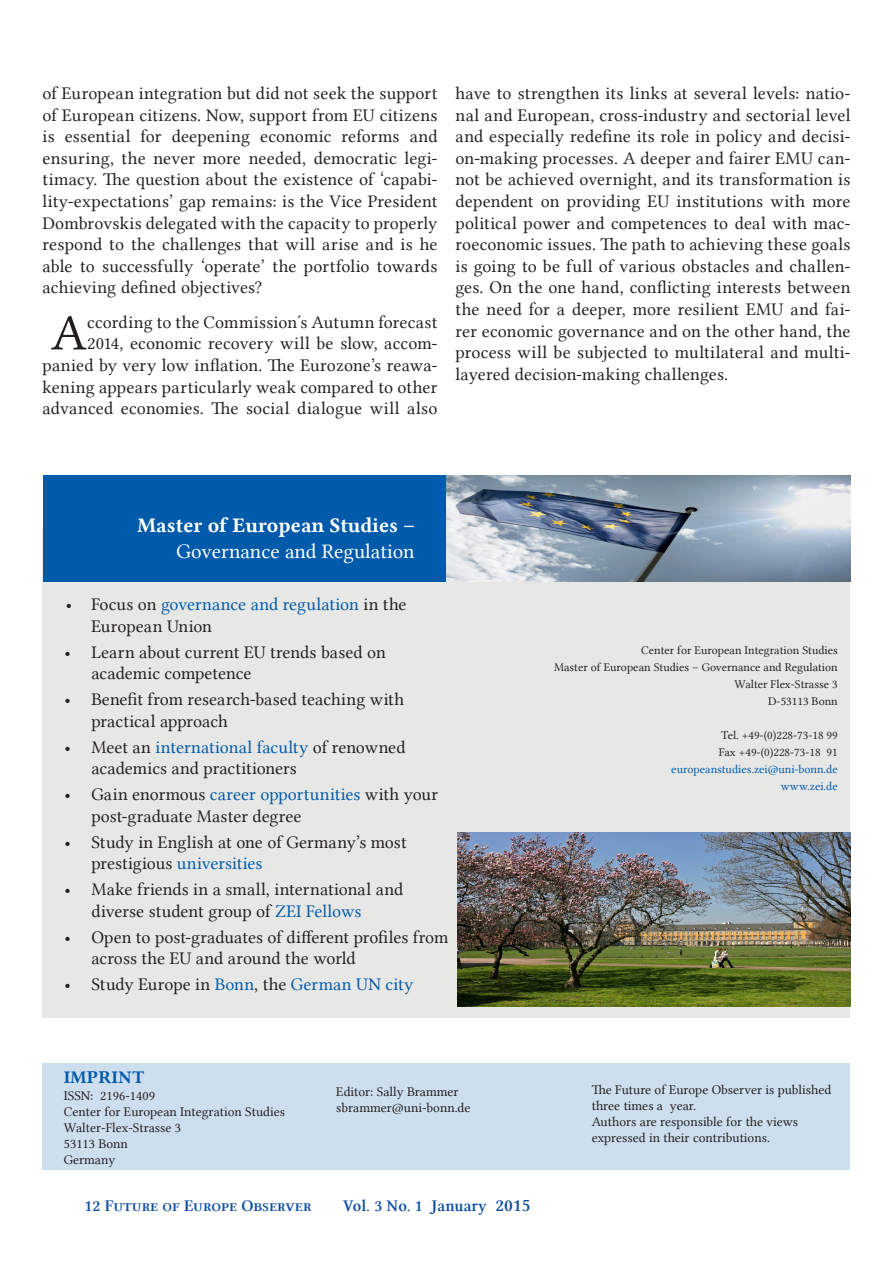
<style>
.page{position:relative;width:893px;height:1263px;background:#fff}
.page>*{position:absolute;margin:0;border:0;box-sizing:border-box;transform-origin:0 0}
.t1{font:51.45px "Lin Libertine";color:#231f20}
.Headline_Titel_Weiß{font:21px "Lin Libertine B";color:#fff}
.Subheadline_Titel_We{font:21px "Lin Libertine";color:#fff}
.t2{font:18px/21.6px "Lin Libertine";letter-spacing:.005em;color:#231f20}
.t3{font:18px "Lin Libertine B";letter-spacing:.02em;color:#015aaa}
.t4{font:16.5px "Lin Libertine Z";color:#0d4da1}
.t5{font:13.5px/16.2px "Lin Libertine";color:#231f20}
.Fließtext_Schwarz{font:12px "Lin Libertine";color:#231f20}
.t6{font:12px "Lin Libertine";color:#005baa}
.s1{color:#005baa}
.s2{font-size:18px}
</style>
<div class="page">
<div style="left:43px;top:528px;width:807px;height:489px;background:#e7e7e6"></div>
<div style="left:43px;top:475px;width:403px;height:106px;background:#015aaa"></div>
<img style="left:446px;top:475px;width:404px;height:106px">
<img style="left:457px;top:832px;width:393px;height:175px">
<div style="left:43px;top:1063px;width:807px;height:106px;background:#cddeee"></div>
<p class="t2" style="left:43px;top:82px;width:397px;text-align:justify">of European integration but did not seek the support of European citizens. Now, support from EU citizens is essential for deepening economic reforms and ensuring, the never more needed, democratic legi&shy;timacy. The question about the existence of ‘capabi&shy;lity-expectations’ gap remains: is the Vice President Dombrovskis delegated with the capacity to properly respond to the challenges that will arise and is he able to successfully ‘operate’ the portfolio towards achieving defined objectives?</p>
<p class="t1" style="left:51px;top:303px;width:37px">A</p>
<p class="t2" style="left:43px;top:311px;width:396px;text-align:right">ccording to the Commission´s Autumn forecast<br>2014, economic recovery will be slow, accom&shy;panied by very low inflation. The Eurozone’s reawa&shy;kening appears particularly weak compared to other advanced economies. The social dialogue will also</p>
<p class="t2" style="left:455px;top:82px;width:397px;text-align:justify">have to strengthen its links at several levels: natio&shy;nal and European, cross-industry and sectorial level and especially redefine its role in policy and decisi&shy;on-making processes. A deeper and fairer EMU can&shy;not be achieved overnight, and its transformation is dependent on providing EU institutions with more political power and competences to deal with mac&shy;roeconomic issues. The path to achieving these goals is going to be full of various obstacles and challen&shy;ges. On the one hand, conflicting interests between the need for a deeper, more resilient EMU and fai&shy;rer economic governance and on the other hand, the process will be subjected to multilateral and multi&shy;layered decision-making challenges.</p>
<p class="Headline_Titel_Weiß" style="left:137px;top:511px;width:279px">Master of European Studies –</p>
<p class="Subheadline_Titel_We" style="left:176px;top:539px;width:240px">Governance and Regulation</p>
<p class="t2" style="left:91px;top:594px;width:317px;text-indent:-26px">• Focus on <span class="s1">governance and regulation</span> in the<br>European Union</p>
<p class="t2" style="left:91px;top:641px;width:296px;text-indent:-27px">• Learn about current EU trends based on academic competence</p>
<p class="t2" style="left:91px;top:689px;width:314px;text-indent:-27px">• Benefit from research-based teaching with practical approach</p>
<p class="t2" style="left:91px;top:736px;width:315px;text-indent:-27px">• Meet an <span class="s1">international faculty</span> of renowned academics and practitioners</p>
<p class="t2" style="left:91px;top:783px;width:348px;text-indent:-27px">• Gain enormous <span class="s1">career opportunities</span> with your post-graduate Master degree</p>
<p class="t2" style="left:91px;top:831px;width:317px;text-indent:-27px">• Study in English at one of Germany’s most prestigious <span class="s1">universities</span></p>
<p class="t2" style="left:91px;top:878px;width:313px;text-indent:-27px">• Make friends in a small, international and diverse student group of <span class="s1">ZEI Fellows</span></p>
<p class="t2" style="left:91px;top:926px;width:358px;text-indent:-27px">• Open to post-graduates of different profiles from across the EU and around the world</p>
<p class="t2" style="left:64px;top:973px;width:351px">• Study Europe in <span class="s1">Bonn</span>, the <span class="s1">German UN city</span></p>
<p class="Fließtext_Schwarz" style="left:641px;top:643px;width:198px">Center for European Integration Studies</p>
<p class="Fließtext_Schwarz" style="left:554px;top:660px;width:285px">Master of European Studies – Governance and Regulation</p>
<p class="Fließtext_Schwarz" style="left:734px;top:677px;width:105px">Walter Flex-Strasse 3</p>
<p class="Fließtext_Schwarz" style="left:768px;top:694px;width:71px">D-53113 Bonn</p>
<p class="Fließtext_Schwarz" style="left:721px;top:728px;width:118px">Tel. +49-(0)228-73-18 99</p>
<p class="Fließtext_Schwarz" style="left:719px;top:745px;width:120px">Fax +49-(0)228-73-18 91</p>
<p class="t6" style="left:671px;top:762px;width:168px">europeanstudies.zei@uni-bonn.de</p>
<p class="t6" style="left:781px;top:779px;width:58px">www.zei.de</p>
<p class="t3" style="left:64px;top:1065px;width:82px">IMPRINT</p>
<p class="t5" style="left:64px;top:1087px;width:93px">ISSN: 2196-1409</p>
<p class="t5" style="left:64px;top:1103px;width:223px">Center for European Integration Studies</p>
<p class="t5" style="left:64px;top:1119px;width:119px">Walter-Flex-Strasse 3</p>
<p class="t5" style="left:64px;top:1136px;width:66px">53113 Bonn</p>
<p class="t5" style="left:64px;top:1152px;width:53px">Germany</p>
<p class="t5" style="left:336px;top:1083px;width:124px">Editor: Sally Brammer</p>
<p class="t5" style="left:336px;top:1099px;width:136px">sbrammer@uni-bonn.de</p>
<p class="t4" style="left:84px;top:1196px;width:229px">12 Future of Europe Observer</p>
<p class="t4" style="left:343px;top:1196px;width:189px">Vol. 3 No. 1 January <span class="s2">2015</span></p>
<p class="t5" style="left:592px;top:1081px;width:241px">The Future of Europe Observer is published three times a year.</p>
<p class="t5" style="left:592px;top:1113px;width:208px">Authors are responsible for the views expressed in their contributions.</p>
</div>
